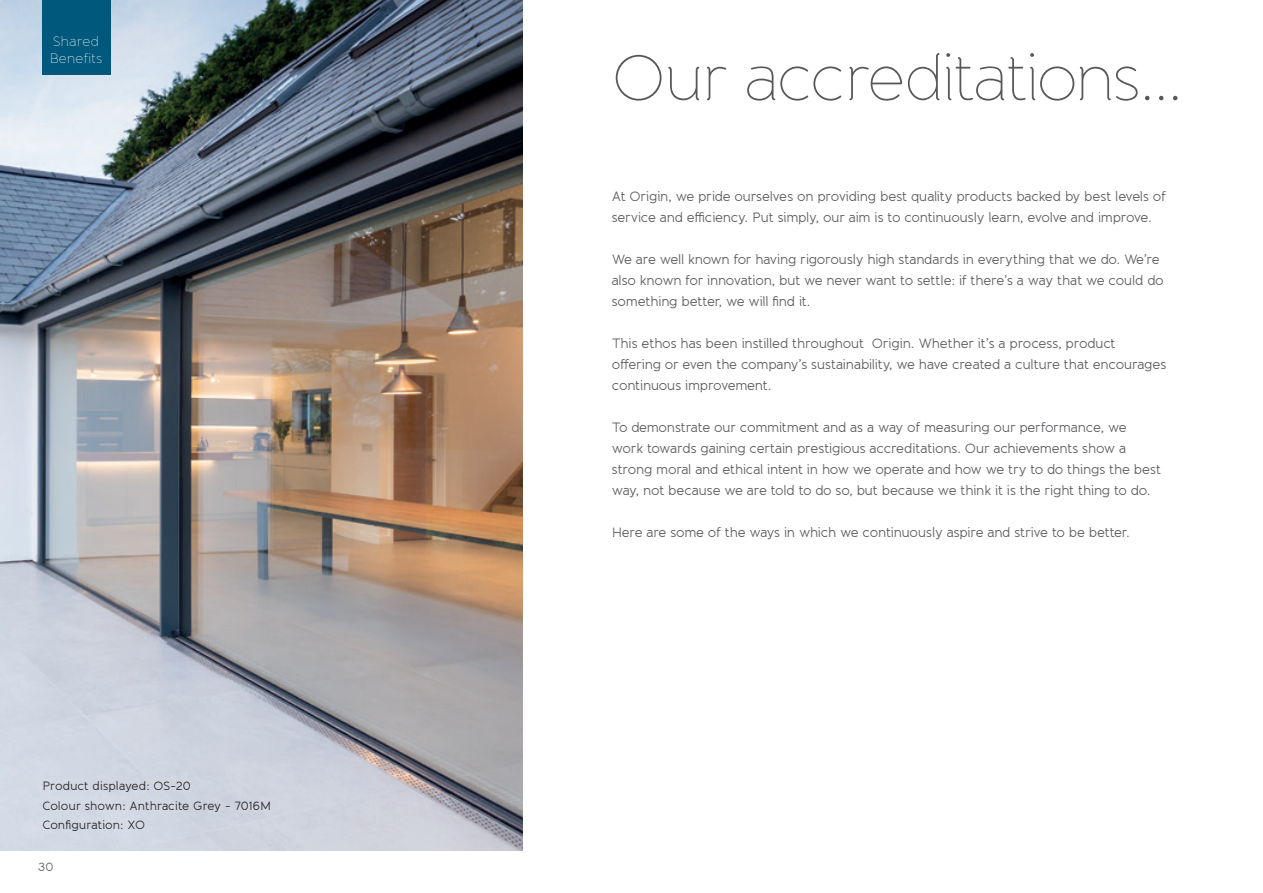
<style>
.page{position:relative;width:1263px;height:893px;background:#fff}
.page>*{position:absolute;margin:0;border:0;box-sizing:border-box;transform-origin:0 0}
.t1{font:100 64.5px "Banda";letter-spacing:-.025em;color:#57585a}
.t2{font:13.5px/21px "Banda";letter-spacing:-.025em;color:#57585a}
.t3{font:100 13.5px/16.5px "Banda";letter-spacing:.02em;color:#fff}
.t4{font:12px/19.5px "Banda";color:#231f20}
.t5{font:12px "Banda";color:#57585a}
</style>
<div class="page">
<img style="left:0;top:0;width:523px;height:850px">
<div style="left:43px;top:0;width:68px;height:74px;background:#00597c"></div>
<p class="t3" style="left:50px;top:33px;width:54px">Shared<br>Benefits</p>
<p class="t4" style="left:43px;top:776px;width:230px">Product displayed: OS-20<br>Colour shown: Anthracite Grey - 7016M<br>Configuration: XO</p>
<p class="t5" style="left:38px;top:859px;width:17px">30</p>
<h1 class="t1" style="left:612px;top:41px;width:572px">Our accreditations...</h1>
<p class="t2" style="left:612px;top:186px;width:556px">At Origin, we pride ourselves on providing best quality products backed by best levels of service and efficiency. Put simply, our aim is to continuously learn, evolve and improve.</p>
<p class="t2" style="left:612px;top:249px;width:553px">We are well known for having rigorously high standards in everything that we do. We’re also known for innovation, but we never want to settle: if there’s a way that we could do something better, we will find it.</p>
<p class="t2" style="left:612px;top:333px;width:556px">This ethos has been instilled throughout Origin. Whether it’s a process, product offering or even the company’s sustainability, we have created a culture that encourages continuous improvement.</p>
<p class="t2" style="left:612px;top:417px;width:551px">To demonstrate our commitment and as a way of measuring our performance, we work towards gaining certain prestigious accreditations. Our achievements show a strong moral and ethical intent in how we operate and how we try to do things the best way, not because we are told to do so, but because we think it is the right thing to do.</p>
<p class="t2" style="left:612px;top:522px;width:519px">Here are some of the ways in which we continuously aspire and strive to be better.</p>
</div>
